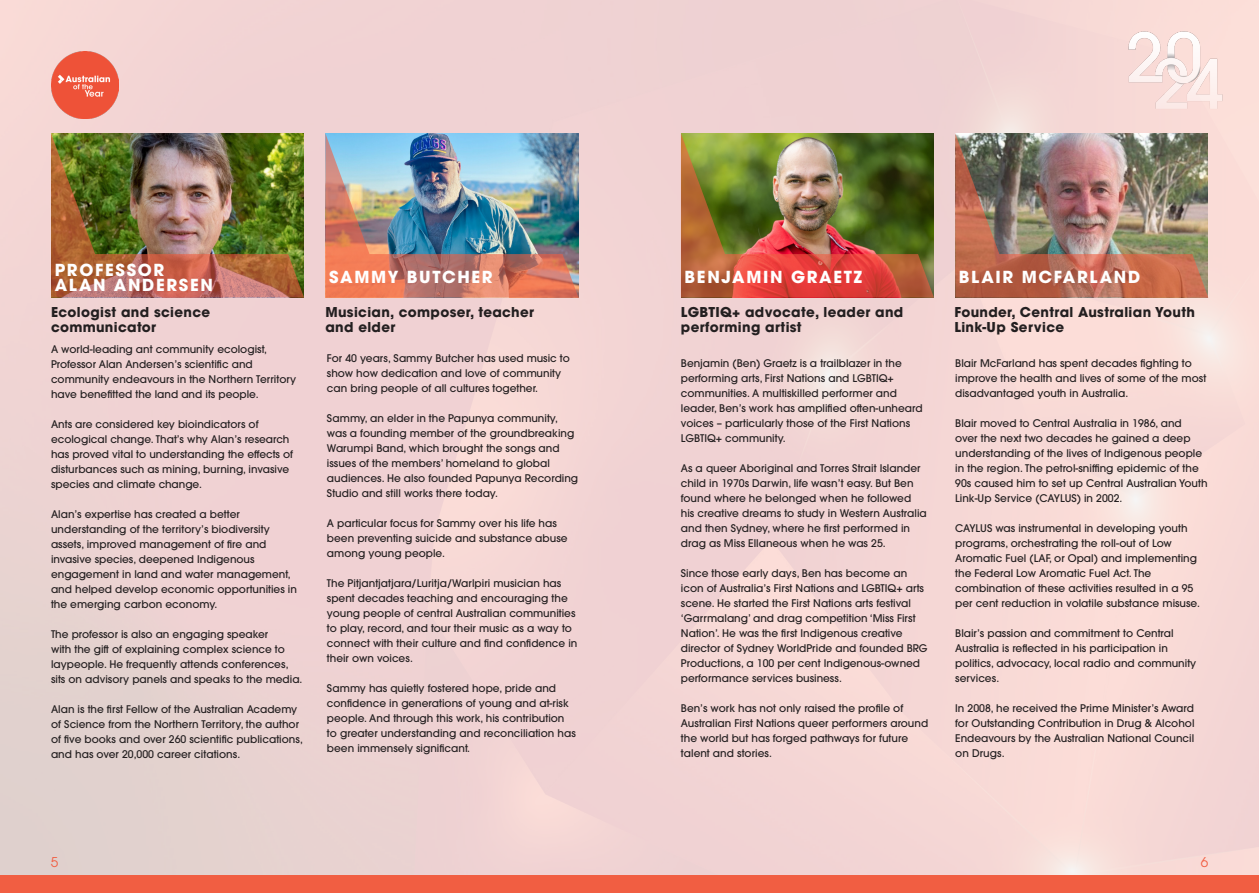
<style>
.page{position:relative;width:1259px;height:893px;background:#fff}
.page>*{position:absolute;margin:0;border:0;box-sizing:border-box;transform-origin:0 0}
.t1{font:700 16.5px/15px "ITC Avant Garde Pro";letter-spacing:.1em;color:#fff}
.t2{font:700 13.5px/15px "ITC Avant Garde Pro";letter-spacing:.025em;color:#231f20}
.t3{font:13.5px "ITC Avant Garde Pro";color:#f15e42}
.t4{font:500 10.5px/15px "ITC Avant Garde Pro";color:#231f20}
</style>
<div class="page">
<img style="left:0;top:0;width:1259px;height:875px">
<div style="left:0;top:875px;width:1259px;height:18px;background:#f15e42"></div>
<img style="left:1124px;top:19px;width:102px;height:101px">
<img style="left:51px;top:51px;width:67px;height:67px">
<img style="left:51px;top:133px;width:253px;height:165px">
<img style="left:325px;top:133px;width:253px;height:165px">
<img style="left:681px;top:133px;width:253px;height:165px">
<img style="left:955px;top:133px;width:253px;height:165px">
<h1 class="t1" style="left:55px;top:262px;width:160px">PROFESSOR<br>ALAN ANDERSEN</h1>
<h1 class="t1" style="left:329px;top:269px;width:165px">SAMMY BUTCHER</h1>
<h1 class="t1" style="left:684px;top:269px;width:179px">BENJAMIN GRAETZ</h1>
<h1 class="t1" style="left:959px;top:269px;width:183px">BLAIR MCFARLAND</h1>
<p class="t2" style="left:51px;top:305px;width:161px">Ecologist and science communicator</p>
<p class="t2" style="left:325px;top:305px;width:210px">Musician, composer, teacher and elder</p>
<p class="t2" style="left:681px;top:305px;width:224px">LGBTIQ+ advocate, leader and performing artist</p>
<p class="t2" style="left:954px;top:305px;width:242px">Founder, Central Australian Youth<br>Link-Up Service</p>
<p class="t4" style="left:51px;top:342px;width:247px">A world-leading ant community ecologist, Professor Alan Andersen’s scientific and community endeavours in the Northern Territory have benefitted the land and its people.</p>
<p class="t4" style="left:51px;top:417px;width:244px">Ants are considered key bioindicators of ecological change. That’s why Alan’s research has proved vital to understanding the effects of disturbances such as mining, burning, invasive species and climate change.</p>
<p class="t4" style="left:51px;top:507px;width:247px">Alan’s expertise has created a better understanding of the territory’s biodiversity assets, improved management of fire and invasive species, deepened Indigenous engagement in land and water management, and helped develop economic opportunities in the emerging carbon economy.</p>
<p class="t4" style="left:51px;top:627px;width:253px">The professor is also an engaging speaker<br>with the gift of explaining complex science to laypeople. He frequently attends conferences, sits on advisory panels and speaks to the media.</p>
<p class="t4" style="left:51px;top:702px;width:253px">Alan is the first Fellow of the Australian Academy of Science from the Northern Territory, the author of five books and over 260 scientific publications, and has over 20,000 career citations.</p>
<p class="t4" style="left:327px;top:350px;width:244px">For 40 years, Sammy Butcher has used music to show how dedication and love of community can bring people of all cultures together.</p>
<p class="t4" style="left:327px;top:410px;width:253px">Sammy, an elder in the Papunya community, was a founding member of the groundbreaking Warumpi Band, which brought the songs and issues of the members’ homeland to global audiences. He also founded Papunya Recording Studio and still works there today.</p>
<p class="t4" style="left:327px;top:515px;width:242px">A particular focus for Sammy over his life has been preventing suicide and substance abuse among young people.</p>
<p class="t4" style="left:327px;top:575px;width:252px">The Pitjantjatjara/Luritja/Warlpiri musician has spent decades teaching and encouraging the young people of central Australian communities to play, record, and tour their music as a way to connect with their culture and find confidence in their own voices.</p>
<p class="t4" style="left:327px;top:680px;width:250px">Sammy has quietly fostered hope, pride and confidence in generations of young and at-risk people. And through this work, his contribution to greater understanding and reconciliation has been immensely significant.</p>
<p class="t4" style="left:681px;top:356px;width:243px">Benjamin (Ben) Graetz is a trailblazer in the performing arts, First Nations and LGBTIQ+ communities. A multiskilled performer and leader, Ben’s work has amplified often-unheard voices – particularly those of the First Nations LGBTIQ+ community.</p>
<p class="t4" style="left:681px;top:461px;width:247px">As a queer Aboriginal and Torres Strait Islander child in 1970s Darwin, life wasn’t easy. But Ben found where he belonged when he followed his creative dreams to study in Western Australia and then Sydney, where he first performed in drag as Miss Ellaneous when he was 25.</p>
<p class="t4" style="left:681px;top:566px;width:248px">Since those early days, Ben has become an icon of Australia’s First Nations and LGBTIQ+ arts scene. He started the First Nations arts festival ‘Garrmalang’ and drag competition ‘Miss First Nation’. He was the first Indigenous creative director of Sydney WorldPride and founded BRG Productions, a 100 per cent Indigenous-owned performance services business.</p>
<p class="t4" style="left:681px;top:701px;width:249px">Ben’s work has not only raised the profile of Australian First Nations queer performers around the world but has forged pathways for future talent and stories.</p>
<p class="t4" style="left:955px;top:356px;width:252px">Blair McFarland has spent decades fighting to improve the health and lives of some of the most disadvantaged youth in Australia.</p>
<p class="t4" style="left:955px;top:416px;width:254px">Blair moved to Central Australia in 1986, and<br>over the next two decades he gained a deep understanding of the lives of Indigenous people in the region. The petrol-sniffing epidemic of the 90s caused him to set up Central Australian Youth Link-Up Service (CAYLUS) in 2002.</p>
<p class="t4" style="left:955px;top:521px;width:246px">CAYLUS was instrumental in developing youth programs, orchestrating the roll-out of Low Aromatic Fuel (LAF, or Opal) and implementing the Federal Low Aromatic Fuel Act. The combination of these activities resulted in a 95 per cent reduction in volatile substance misuse.</p>
<p class="t4" style="left:955px;top:626px;width:242px">Blair’s passion and commitment to Central Australia is reflected in his participation in politics, advocacy, local radio and community services.</p>
<p class="t4" style="left:955px;top:701px;width:241px;text-align:justify">In 2008, he received the Prime Minister’s Award for Outstanding Contribution in Drug &amp; Alcohol Endeavours by the Australian National Council on Drugs.</p>
<p class="t3" style="left:51px;top:854px;width:9px">5</p>
<p class="t3" style="left:1200px;top:854px;width:9px">6</p>
</div>
